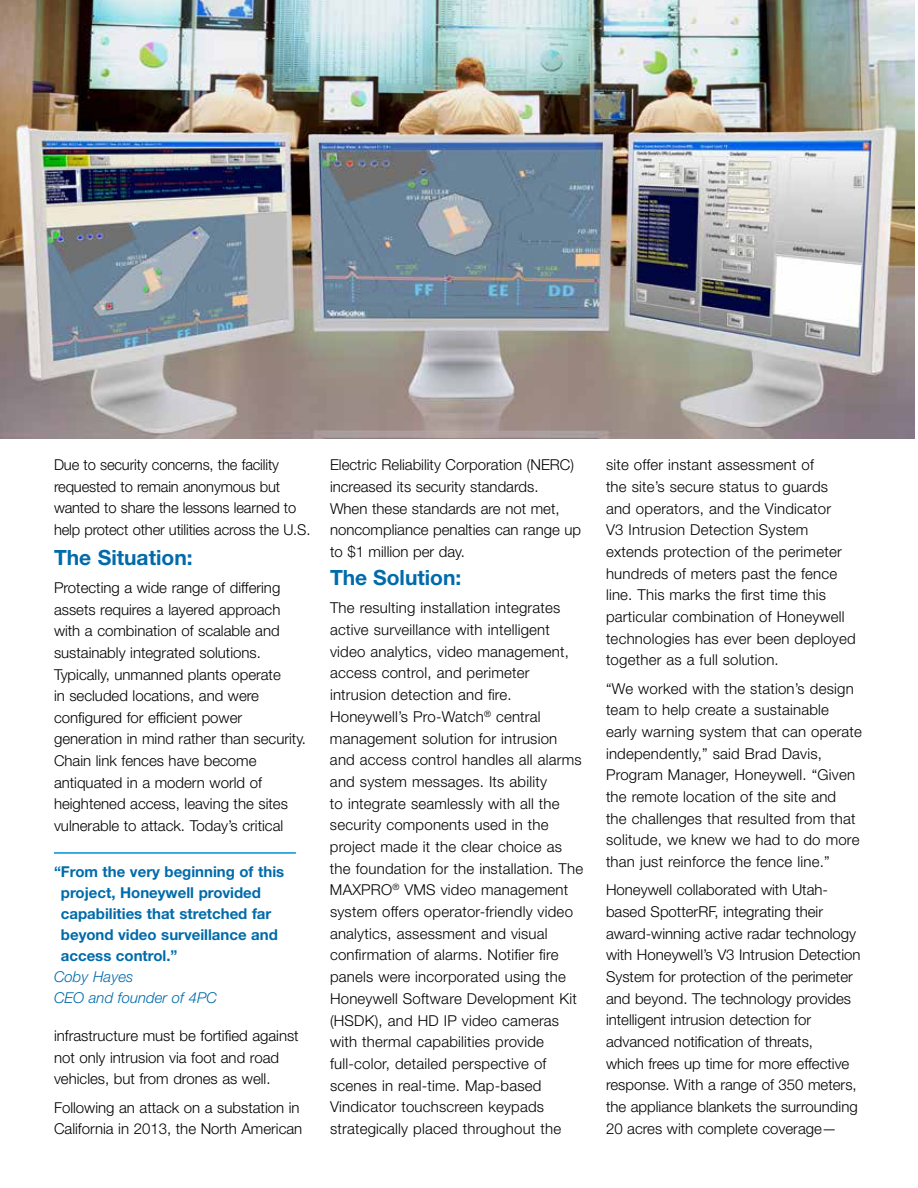
<style>
.page{position:relative;width:918px;height:1188px;background:#fff}
.page>*{position:absolute;margin:0;border:0;box-sizing:border-box;transform-origin:0 0}
.t1{font:700 21px "Helvetica Neue LT Std";color:#006bab}
.t2{font:300 15px/21.8px "Helvetica Neue LT Std";letter-spacing:.015em;color:#000}
.t3{font:300 15px/21.6px "Helvetica Neue LT Std";letter-spacing:-.01em;color:#000}
.t4{font:700 15px/21px "Helvetica Neue LT Std";color:#006bab}
.t5{font:italic 300 15px/21px "Helvetica Neue LT Std";color:#006bab}
</style>
<div class="page">
<img style="left:0;top:0;width:914px;height:439px">
<hr style="left:54px;top:852px;width:242px;height:2px;background:#0092d0">
<p class="t3" style="left:54px;top:454px;width:258px">Due to security concerns, the facility requested to remain anonymous but wanted to share the lessons learned to help protect other utilities across the U.S.</p>
<h1 class="t1" style="left:54px;top:545px;width:140px">The Situation:</h1>
<p class="t2" style="left:54px;top:577px;width:254px">Protecting a wide range of differing assets requires a layered approach with a combination of scalable and sustainably integrated solutions.<br>Typically, unmanned plants operate<br>in secluded locations, and were configured for efficient power generation in mind rather than security.<br>Chain link fences have become antiquated in a modern world of heightened access, leaving the sites vulnerable to attack. Today’s critical</p>
<p class="t4" style="left:61px;top:860px;width:225px;text-indent:-7px">“From the very beginning of this project, Honeywell provided capabilities that stretched far beyond video surveillance and access control.”</p>
<p class="t5" style="left:54px;top:965px;width:165px">Coby Hayes<br>CEO and founder of 4PC</p>
<p class="t2" style="left:54px;top:1025px;width:246px">infrastructure must be fortified against not only intrusion via foot and road vehicles, but from drones as well.</p>
<p class="t2" style="left:54px;top:1096px;width:250px">Following an attack on a substation in<br>California in 2013, the North American</p>
<p class="t2" style="left:330px;top:454px;width:253px">Electric Reliability Corporation (NERC) increased its security standards.<br>When these standards are not met, noncompliance penalties can range up to $1 million per day.</p>
<h1 class="t1" style="left:330px;top:565px;width:133px">The Solution:</h1>
<p class="t2" style="left:330px;top:597px;width:255px">The resulting installation integrates active surveillance with intelligent video analytics, video management, access control, and perimeter intrusion detection and fire.<br>Honeywell’s Pro-Watch<sup>®</sup> central management solution for intrusion and access control handles all alarms and system messages. Its ability<br>to integrate seamlessly with all the security components used in the project made it the clear choice as the foundation for the installation. The MAXPRO<sup>®</sup> VMS video management system offers operator-friendly video analytics, assessment and visual confirmation of alarms. Notifier fire panels were incorporated using the Honeywell Software Development Kit (HSDK), and HD IP video cameras with thermal capabilities provide full-color, detailed perspective of scenes in real-time. Map-based Vindicator touchscreen keypads strategically placed throughout the</p>
<p class="t2" style="left:606px;top:454px;width:251px">site offer instant assessment of<br>the site’s secure status to guards and operators, and the Vindicator<br>V3 Intrusion Detection System extends protection of the perimeter hundreds of meters past the fence line. This marks the first time this particular combination of Honeywell technologies has ever been deployed together as a full solution.</p>
<p class="t2" style="left:606px;top:677px;width:258px">“We worked with the station’s design team to help create a sustainable early warning system that can operate independently,” said Brad Davis, Program Manager, Honeywell. “Given the remote location of the site and<br>the challenges that resulted from that solitude, we knew we had to do more than just reinforce the fence line.”</p>
<p class="t2" style="left:606px;top:879px;width:256px">Honeywell collaborated with Utah&shy;based SpotterRF, integrating their award-winning active radar technology with Honeywell’s V3 Intrusion Detection System for protection of the perimeter and beyond. The technology provides intelligent intrusion detection for advanced notification of threats,<br>which frees up time for more effective response. With a range of 350 meters, the appliance blankets the surrounding 20 acres with complete coverage—</p>
</div>
